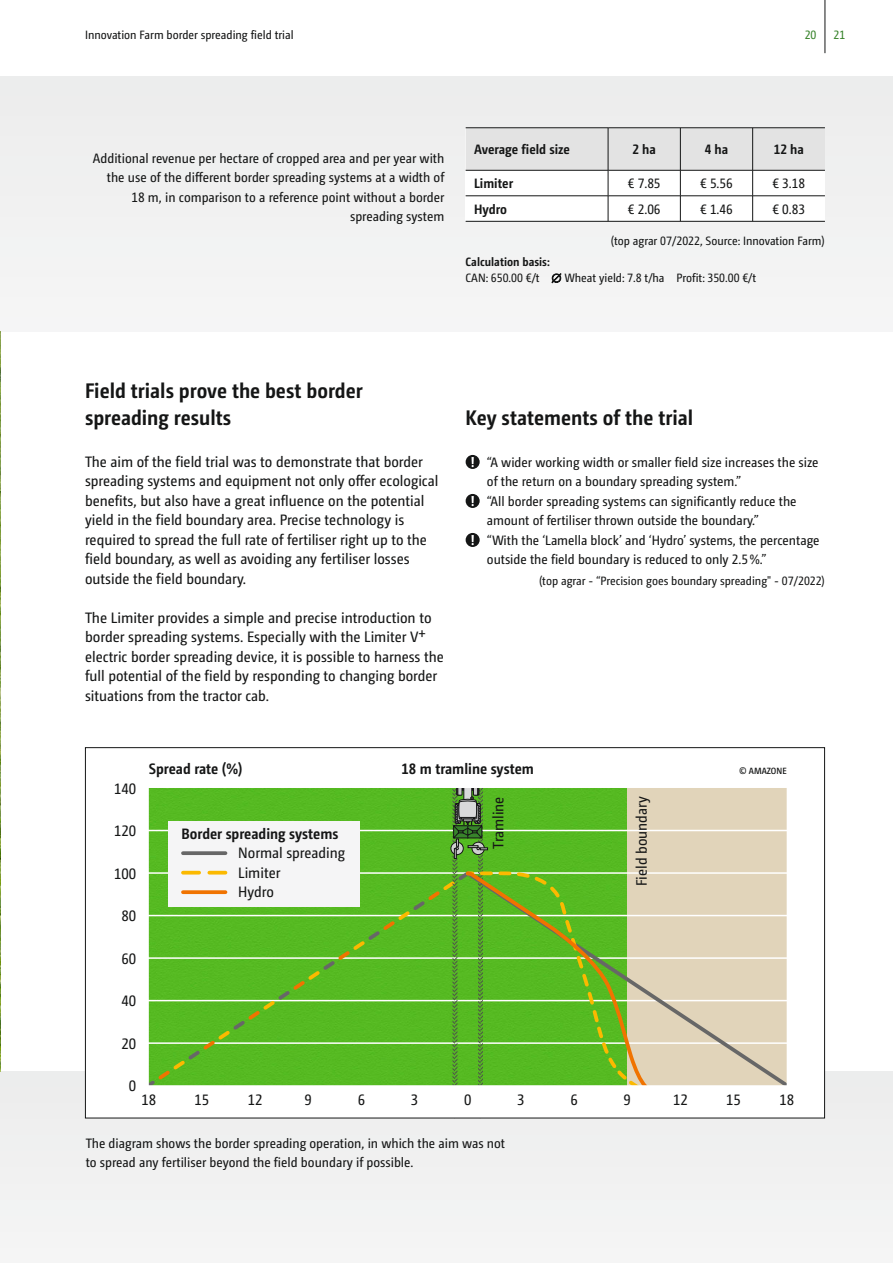
<style>
.page{position:relative;width:893px;height:1263px;background:#fff}
.page>*{position:absolute;margin:0;border:0;box-sizing:border-box;transform-origin:0 0}
.t1{font:700 21px/27px "Camingo Dos Pro S Cd";color:#151616}
.t2{font:15px/19.5px "Camingo Dos Pro S Cd";color:#151616}
.t3{font:700 15px "Camingo Dos Pro S Cd";color:#151616}
.t4{font:13.5px/19.5px "Camingo Dos Pro S Cd";color:#151616}
.t5{font:700 13.5px "Camingo Dos Pro S Cd";color:#151616}
.t6{font:12px/16.5px "Camingo Dos Pro S Cd";color:#151616}
.t7{font:12px "Camingo Dos Pro S Cd";color:#38832b}
.t8{font:600 9px "Camingo Dos Pro S Cd";letter-spacing:-.005em;color:#151616}
.s1{font-weight:700}
</style>
<div class="page">
<div style="left:0;top:77px;width:893px;height:255px;background:#f2f2f2"></div>
<div style="left:0;top:1071px;width:893px;height:192px;background:#f2f2f2"></div>
<svg style="left:87px;top:788px;width:736px;height:328px;fill:#59bd25"></svg>
<img style="left:0;top:332px;width:1px;height:739px">
<div style="left:168px;top:821px;width:191px;height:86px;background:#f5f5f6"></div>
<svg style="left:183px;top:871px;width:42px;height:3px"></svg>
<svg style="left:183px;top:851px;width:42px;height:4px"></svg>
<svg style="left:183px;top:890px;width:42px;height:4px"></svg>
<hr style="left:825px;top:0;width:1px;height:53px;background:#151616">
<svg style="left:466px;top:455px;width:14px;height:14px"></svg>
<svg style="left:466px;top:494px;width:14px;height:14px"></svg>
<svg style="left:466px;top:533px;width:14px;height:14px"></svg>
<hr style="left:466px;top:127px;width:142px;height:1px;background:#151616">
<hr style="left:608px;top:127px;width:217px;height:1px;background:#151616">
<svg style="left:466px;top:128px;width:359px;height:93px"></svg>
<hr style="left:466px;top:221px;width:359px;height:1px;background:#151616">
<p class="t6" style="left:85px;top:27px;width:210px">Innovation Farm border spreading field trial</p>
<p class="t7" style="left:805px;top:30px;width:13px">20</p>
<p class="t7" style="left:833px;top:30px;width:13px">21</p>
<p class="t4" style="left:93px;top:149px;width:353px;text-align:right">Additional revenue per hectare of cropped area and per year with the use of the different border spreading systems at a width of 18 m, in comparison to a reference point without a border spreading system</p>
<p class="t5" style="left:474px;top:144px;width:97px">Average field size</p>
<p class="t5" style="left:632px;top:144px;width:25px">2 ha</p>
<p class="t5" style="left:705px;top:144px;width:25px">4 ha</p>
<p class="t5" style="left:774px;top:144px;width:32px">12 ha</p>
<p class="t5" style="left:474px;top:178px;width:40px">Limiter</p>
<p class="t4" style="left:628px;top:175px;width:34px">€ 7.85</p>
<p class="t4" style="left:700px;top:175px;width:34px">€ 5.56</p>
<p class="t4" style="left:772px;top:175px;width:34px">€ 3.18</p>
<p class="t5" style="left:474px;top:203px;width:34px">Hydro</p>
<p class="t4" style="left:628px;top:200px;width:34px">€ 2.06</p>
<p class="t4" style="left:700px;top:200px;width:34px">€ 1.46</p>
<p class="t4" style="left:772px;top:200px;width:34px">€ 0.83</p>
<p class="t6" style="left:611px;top:233px;width:216px">(top agrar 07/2022, Source: Innovation Farm)</p>
<p class="t6" style="left:466px;top:254px;width:292px"><span class="s1">Calculation basis:<br></span>CAN: 650.00 €/t ∅ Wheat yield: 7.8 t/ha Profit: 350.00 €/t</p>
<h1 class="t1" style="left:85px;top:379px;width:279px">Field trials prove the best border spreading results</h1>
<p class="t2" style="left:85px;top:453px;width:355px">The aim of the field trial was to demonstrate that border spreading systems and equipment not only offer ecological benefits, but also have a great influence on the potential yield in the field boundary area. Precise technology is required to spread the full rate of fertiliser right up to the field boundary, as well as avoiding any fertiliser losses outside the field boundary.</p>
<p class="t2" style="left:85px;top:609px;width:360px">The Limiter provides a simple and precise introduction to border spreading systems. Especially with the Limiter V+ electric border spreading device, it is possible to harness the full potential of the field by responding to changing border situations from the tractor cab.</p>
<h1 class="t1" style="left:466px;top:406px;width:229px">Key statements of the trial</h1>
<p class="t4" style="left:487px;top:453px;width:334px">“A wider working width or smaller field size increases the size of the return on a boundary spreading system.”<br>“All border spreading systems can significantly reduce the amount of fertiliser thrown outside the boundary.”<br>“With the ‘Lamella block’ and ‘Hydro’ systems, the percentage outside the field boundary is reduced to only 2.5 %.”</p>
<p class="t6" style="left:539px;top:573px;width:287px">(top agrar - “Precision goes boundary spreading" - 07/2022)</p>
<p class="t2" style="left:114px;top:780px;width:24px">140</p>
<p class="t2" style="left:114px;top:822px;width:24px">120</p>
<p class="t2" style="left:114px;top:865px;width:24px">100</p>
<p class="t2" style="left:121px;top:907px;width:16px">80</p>
<p class="t2" style="left:121px;top:950px;width:16px">60</p>
<p class="t2" style="left:121px;top:992px;width:16px">40</p>
<p class="t2" style="left:121px;top:1035px;width:16px">20</p>
<p class="t2" style="left:129px;top:1077px;width:9px">0</p>
<p class="t3" style="left:149px;top:762px;width:95px">Spread rate (%)</p>
<p class="t3" style="left:402px;top:762px;width:134px">18 m tramline system</p>
<p class="t3" style="left:181px;top:828px;width:158px">Border spreading systems</p>
<p class="t2" style="left:238px;top:844px;width:108px">Normal spreading<br>Limiter<br>Hydro</p>
<p class="t2" style="left:490px;top:848px;width:54px;rotate:-90deg">Tramline</p>
<p class="t2" style="left:633px;top:886px;width:91px;rotate:-90deg">Field boundary</p>
<p class="t8" style="left:739px;top:767px;width:49px">© AMAZONE</p>
<p class="t2" style="left:141px;top:1091px;width:16px">18</p>
<p class="t2" style="left:195px;top:1091px;width:16px">15</p>
<p class="t2" style="left:248px;top:1091px;width:16px">12</p>
<p class="t2" style="left:305px;top:1091px;width:9px">9</p>
<p class="t2" style="left:358px;top:1091px;width:9px">6</p>
<p class="t2" style="left:411px;top:1091px;width:9px">3</p>
<p class="t2" style="left:464px;top:1091px;width:9px">0</p>
<p class="t2" style="left:517px;top:1091px;width:9px">3</p>
<p class="t2" style="left:570px;top:1091px;width:9px">6</p>
<p class="t2" style="left:623px;top:1091px;width:9px">9</p>
<p class="t2" style="left:673px;top:1091px;width:16px">12</p>
<p class="t2" style="left:726px;top:1091px;width:16px">15</p>
<p class="t2" style="left:779px;top:1091px;width:16px">18</p>
<p class="t4" style="left:86px;top:1134px;width:421px">The diagram shows the border spreading operation, in which the aim was not to spread any fertiliser beyond the field boundary if possible.</p>
</div>
